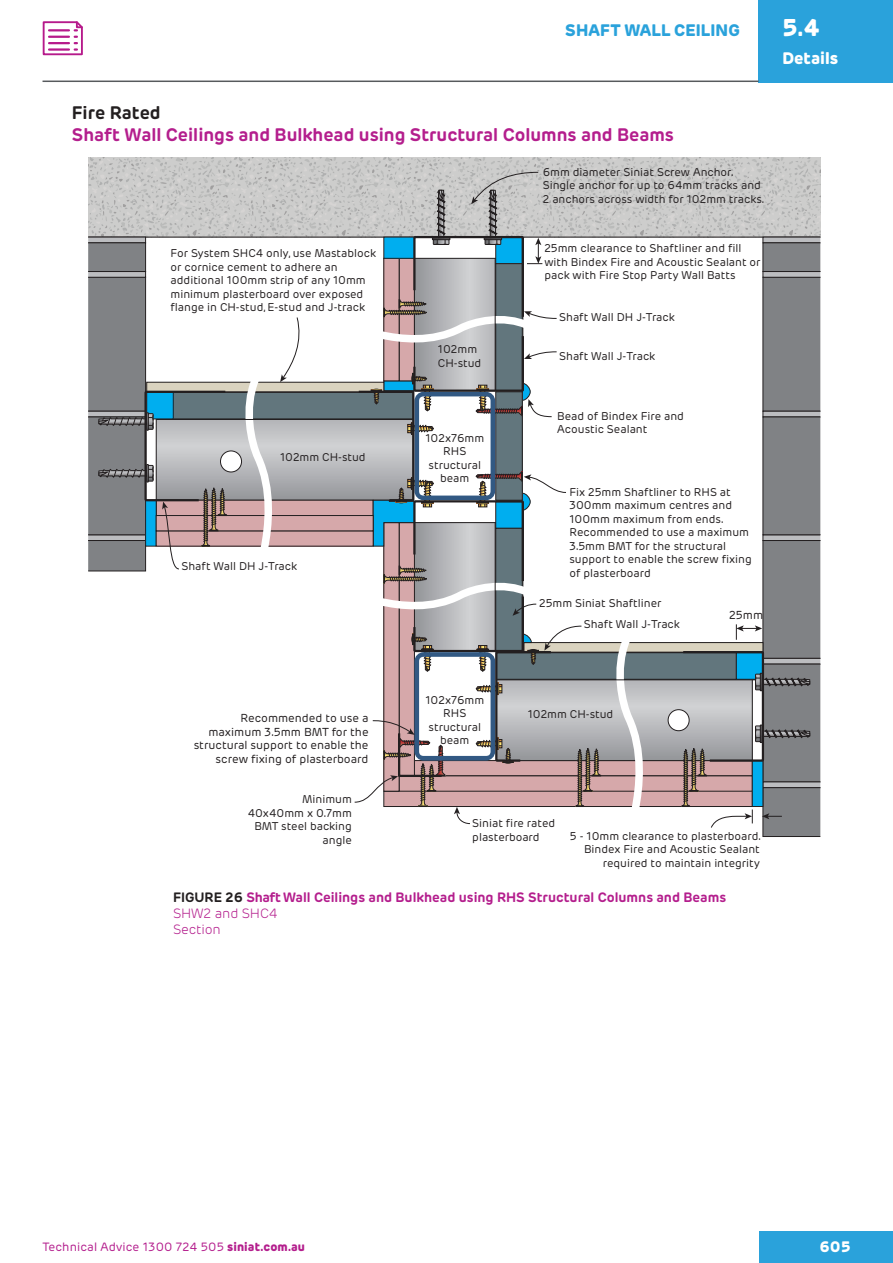
<style>
.page{position:relative;width:893px;height:1263px;background:#fff}
.page>*{position:absolute;margin:0;border:0;box-sizing:border-box;transform-origin:0 0}
.t1{font:800 24px "Rubrik Edge New";color:#fff}
.t2{font:700 18px "Rubrik Edge New";color:#b41e8d}
.t3{font:700 18px "Rubrik Edge New";color:#231f20}
.t4{font:800 16.5px "Rubrik Edge New";letter-spacing:.005em;color:#2aa2db}
.t5{font:800 16.5px "Rubrik Edge New";color:#fff}
.t6{font:800 15px "Rubrik Edge New";color:#fff}
.t7{font:700 13.5px/16.2px "Rubrik Edge New";color:#b41e8d}
.t8{font:12px "Rubrik Edge New";letter-spacing:.01em;color:#b41e8d}
.t9{font:11.55px/13.5px "Rubrik Edge New";color:#231f20;text-align:right}
.t10{font:11.25px/13.5px "Rubrik Edge New";color:#231f20}
.s1{color:#231f20}
.s2{font-weight:300}
.s3{font-weight:800}
</style>
<div class="page">
<div style="left:759px;top:1232px;width:134px;height:31px;background:#2aa2db"></div>
<div style="left:759px;top:0;width:134px;height:82px;background:#2aa2db"></div>
<hr style="left:43px;top:81px;width:716px;height:1px;background:#575a5d">
<svg style="left:43px;top:21px;width:40px;height:34px"></svg>
<svg style="left:88px;top:157px;width:732px;height:80px;background:#c8c8c7"></svg>
<hr style="left:88px;top:237px;width:732px;height:1px;background:#231f20">
<svg style="left:228px;top:420px;width:126px;height:78px;background:#b7b8bb"></svg>
<div style="left:414px;top:760px;width:338px;height:16px;background:#d6a8aa"></div>
<div style="left:414px;top:760px;width:338px;height:16px;border:1px solid #231f20"></div>
<div style="left:384px;top:791px;width:368px;height:15px;background:#d6a8aa"></div>
<div style="left:384px;top:791px;width:368px;height:16px;border:1px solid #231f20"></div>
<div style="left:399px;top:776px;width:353px;height:15px;background:#d6a8aa"></div>
<div style="left:763px;top:277px;width:57px;height:134px;background:#808285;border:1px solid #231f20"></div>
<svg style="left:763px;top:535px;width:57px;height:5px"></svg>
<svg style="left:763px;top:272px;width:57px;height:5px"></svg>
<svg style="left:763px;top:237px;width:57px;height:6px"></svg>
<div style="left:763px;top:243px;width:57px;height:29px;background:#808285;border:1px solid #231f20"></div>
<div style="left:763px;top:540px;width:57px;height:118px;background:#808285;border:1px solid #231f20"></div>
<svg style="left:763px;top:411px;width:57px;height:6px"></svg>
<div style="left:763px;top:417px;width:57px;height:118px;background:#808285;border:1px solid #231f20"></div>
<svg style="left:810px;top:658px;width:10px;height:6px"></svg>
<div style="left:763px;top:664px;width:57px;height:118px;background:#808285"></div>
<svg style="left:810px;top:782px;width:10px;height:5px"></svg>
<div style="left:763px;top:787px;width:57px;height:50px;background:#808285;border:1px solid #231f20"></div>
<div style="left:88px;top:277px;width:58px;height:134px;background:#808285;border:1px solid #231f20"></div>
<svg style="left:88px;top:535px;width:11px;height:5px"></svg>
<svg style="left:88px;top:272px;width:58px;height:5px"></svg>
<svg style="left:88px;top:237px;width:58px;height:6px"></svg>
<div style="left:88px;top:243px;width:58px;height:29px;background:#808285;border:1px solid #231f20"></div>
<div style="left:88px;top:540px;width:58px;height:31px;background:#808285;border:1px solid #231f20"></div>
<svg style="left:88px;top:411px;width:11px;height:6px"></svg>
<div style="left:88px;top:417px;width:58px;height:118px;background:#808285"></div>
<svg style="left:601px;top:679px;width:80px;height:80px;background:#b4b6b8"></svg>
<div style="left:496px;top:653px;width:240px;height:26px;background:#62767d"></div>
<div style="left:496px;top:652px;width:240px;height:27px;border:1px solid #231f20"></div>
<div style="left:156px;top:500px;width:217px;height:15px;background:#d6a8aa"></div>
<div style="left:156px;top:500px;width:217px;height:16px;border:1px solid #231f20"></div>
<div style="left:524px;top:642px;width:239px;height:10px;background:#dad3bf"></div>
<div style="left:524px;top:642px;width:239px;height:10px;border:1px solid #231f20"></div>
<div style="left:156px;top:531px;width:217px;height:15px;background:#d6a8aa"></div>
<div style="left:156px;top:515px;width:217px;height:16px;background:#d6a8aa"></div>
<div style="left:156px;top:515px;width:217px;height:16px;border:1px solid #231f20"></div>
<div style="left:668px;top:710px;width:21px;height:21px;background:#fff;border-radius:50%"></div>
<div style="left:668px;top:709px;width:21px;height:22px;border:1px solid #231f20;border-radius:50%"></div>
<div style="left:173px;top:392px;width:240px;height:27px;background:#62767d"></div>
<div style="left:173px;top:392px;width:240px;height:27px;border:1px solid #231f20"></div>
<div style="left:147px;top:382px;width:237px;height:10px;background:#dad3bf"></div>
<div style="left:147px;top:382px;width:237px;height:10px;border:1px solid #231f20"></div>
<div style="left:220px;top:451px;width:22px;height:21px;background:#fff;border-radius:50%"></div>
<div style="left:220px;top:451px;width:22px;height:21px;border:1px solid #231f20;border-radius:50%"></div>
<svg style="left:614px;top:642px;width:39px;height:165px"></svg>
<hr style="left:496px;top:680px;width:267px;height:1px;background:#231f20">
<hr style="left:156px;top:419px;width:257px;height:1px;background:#231f20">
<svg style="left:244px;top:317px;width:59px;height:230px"></svg>
<svg style="left:681px;top:650px;width:129px;height:178px"></svg>
<svg style="left:99px;top:389px;width:129px;height:180px"></svg>
<svg style="left:736px;top:624px;width:26px;height:16px"></svg>
<svg style="left:354px;top:172px;width:247px;height:652px"></svg>
<h3 class="t4" style="left:565px;top:20px;width:176px">SHAFT WALL CEILING</h3>
<h2 class="t3" style="left:72px;top:102px;width:90px">Fire Rated</h2>
<h2 class="t2" style="left:72px;top:123px;width:603px">Shaft Wall Ceilings and Bulkhead using Structural Columns and Beams</h2>
<p class="t10" style="left:171px;top:247px;width:207px">For System SHC4 only, use Mastablock or cornice cement to adhere an additional 100mm strip of any 10mm minimum plasterboard over exposed flange in CH-stud, E-stud and J-track</p>
<p class="t10" style="left:280px;top:451px;width:87px">102mm CH-stud</p>
<p class="t10" style="left:182px;top:560px;width:117px">Shaft Wall DH J-Track</p>
<p class="t10" style="left:438px;top:343px;width:45px">102mm<br>CH-stud</p>
<p class="t10" style="left:425px;top:431px;width:60px;text-align:center">102x76mm<br>RHS structural beam</p>
<p class="t10" style="left:543px;top:165px;width:223px">6mm diameter Siniat Screw Anchor.<br>Single anchor for up to 64mm tracks and<br>2 anchors across width for 102mm tracks.</p>
<p class="t10" style="left:544px;top:242px;width:218px">25mm clearance to Shaftliner and fill with Bindex Fire and Acoustic Sealant or pack with Fire Stop Party Wall Batts</p>
<p class="t10" style="left:559px;top:311px;width:117px">Shaft Wall DH J-Track</p>
<p class="t10" style="left:559px;top:349px;width:98px">Shaft Wall J-Track</p>
<p class="t10" style="left:557px;top:409px;width:128px">Bead of Bindex Fire and<br>Acoustic Sealant</p>
<p class="t10" style="left:569px;top:485px;width:184px">Fix 25mm Shaftliner to RHS at<br>300mm maximum centres and<br>100mm maximum from ends.<br>Recommended to use a maximum<br>3.5mm BMT for the structural support to enable the screw fixing of plasterboard</p>
<p class="t10" style="left:539px;top:597px;width:124px">25mm Siniat Shaftliner</p>
<p class="t10" style="left:584px;top:618px;width:98px">Shaft Wall J-Track</p>
<p class="t9" style="left:729px;top:608px;width:35px">25mm</p>
<h1 class="t1" style="left:782px;top:12px;width:39px">5.4</h1>
<h3 class="t5" style="left:782px;top:47px;width:57px">Details</h3>
<p class="t9" style="left:194px;top:712px;width:176px">Recommended to use a maximum 3.5mm BMT for the structural support to enable the screw fixing of plasterboard</p>
<p class="t10" style="left:248px;top:793px;width:106px;text-align:right">Minimum<br>40x40mm x 0.7mm<br>BMT steel backing angle</p>
<p class="t10" style="left:425px;top:693px;width:60px;text-align:center">102x76mm<br>RHS structural beam</p>
<p class="t10" style="left:528px;top:707px;width:87px">102mm CH-stud</p>
<p class="t10" style="left:472px;top:817px;width:84px">Siniat fire rated plasterboard</p>
<p class="t10" style="left:570px;top:829px;width:192px;text-align:right">5 - 10mm clearance to plasterboard.<br>Bindex Fire and Acoustic Sealant required to maintain integrity</p>
<p class="t7" style="left:173px;top:889px;width:555px"><span class="s1">FIGURE 26</span> Shaft Wall Ceilings and Bulkhead using RHS Structural Columns and Beams<br><span class="s2">SHW2 and SHC4<br>Section</span></p>
<p class="t8" style="left:43px;top:1239px;width:264px">Technical Advice 1300 724 505 <span class="s3">siniat.com.au</span></p>
<h3 class="t6" style="left:819px;top:1237px;width:33px">605</h3>
</div>
